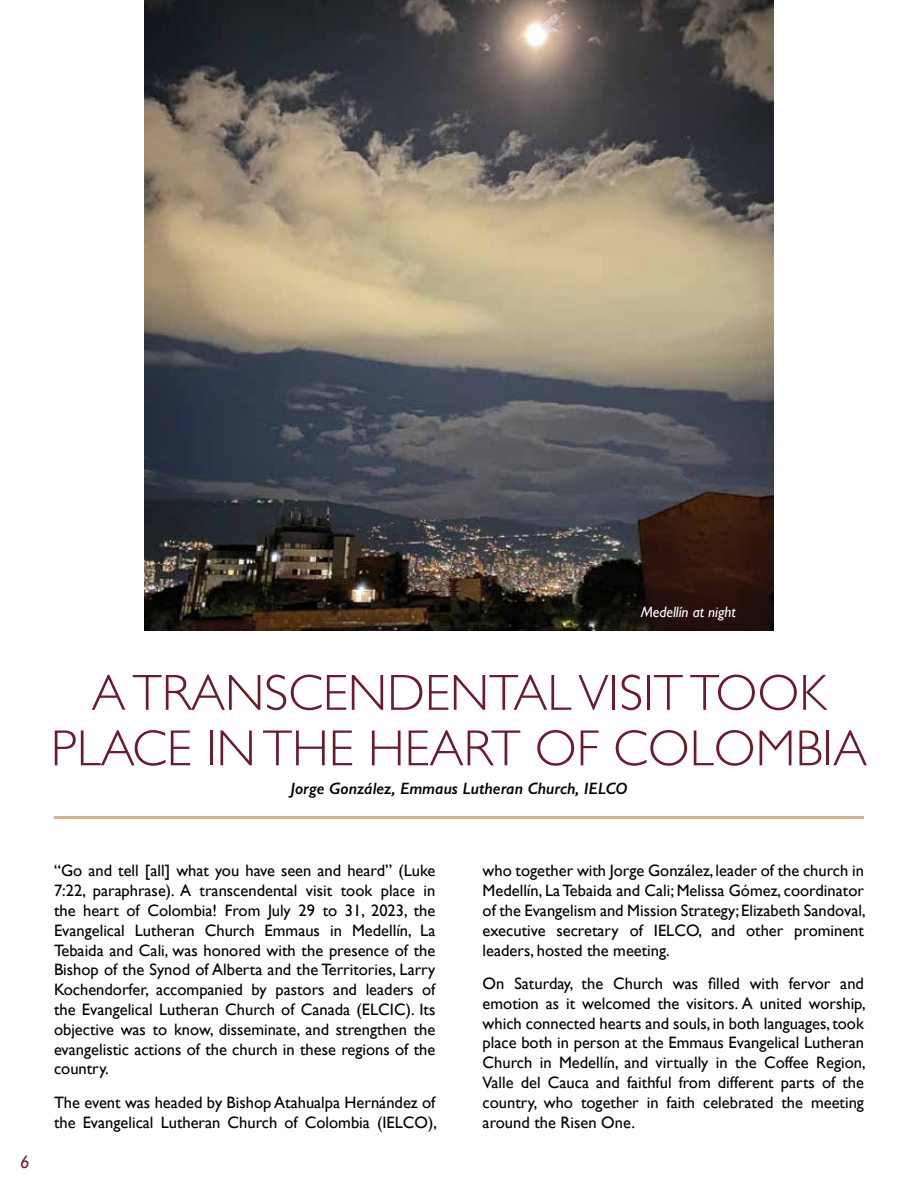
<style>
.page{position:relative;width:918px;height:1188px;background:#fff}
.page>*{position:absolute;margin:0;border:0;box-sizing:border-box;transform-origin:0 0}
.t1{font:300 51px/55.5px "Gill Sans";color:#6c1b28;text-align:center}
.t2{font:italic 18px "Gill Sans";color:#6c1b28}
.t3{font:16.5px/19.8px "Gill Sans";color:#000;text-align:justify}
.t4{font:italic 600 16.5px "Gill Sans";color:#000}
.t5{font:italic 15px "Gill Sans";color:#fff}
</style>
<div class="page">
<img style="left:144px;top:0;width:630px;height:631px">
<hr style="left:56px;top:816px;width:806px;height:3px;background:#d6b18f">
<p class="t5" style="left:641px;top:604px;width:96px">Medellín at night</p>
<h1 class="t1" style="left:51px;top:663px;width:818px">A TRANSCENDENTAL VISIT TOOK<br>PLACE IN THE HEART OF COLOMBIA</h1>
<p class="t4" style="left:290px;top:778px;width:339px">Jorge González, Emmaus Lutheran Church, IELCO</p>
<p class="t2" style="left:20px;top:1151px;width:11px">6</p>
<p class="t3" style="left:54px;top:861px;width:383px">“Go and tell [all] what you have seen and heard” (Luke 7:22, paraphrase). A transcendental visit took place in the heart of Colombia! From July 29 to 31, 2023, the Evangelical Lutheran Church Emmaus in Medellín, La Tebaida and Cali, was honored with the presence of the Bishop of the Synod of Alberta and the Territories, Larry Kochendorfer, accompanied by pastors and leaders of the Evangelical Lutheran Church of Canada (ELCIC). Its objective was to know, disseminate, and strengthen the evangelistic actions of the church in these regions of the country.</p>
<p class="t3" style="left:54px;top:1092px;width:385px">The event was headed by Bishop Atahualpa Hernández of the Evangelical Lutheran Church of Colombia (IELCO),</p>
<p class="t3" style="left:483px;top:861px;width:385px">who together with Jorge González, leader of the church in Medellín, La Tebaida and Cali; Melissa Gómez, coordinator of the Evangelism and Mission Strategy; Elizabeth Sandoval, executive secretary of IELCO, and other prominent leaders, hosted the meeting.</p>
<p class="t3" style="left:483px;top:973px;width:385px">On Saturday, the Church was filled with fervor and emotion as it welcomed the visitors. A united worship, which connected hearts and souls, in both languages, took place both in person at the Emmaus Evangelical Lutheran Church in Medellín, and virtually in the Coffee Region, Valle del Cauca and faithful from different parts of the country, who together in faith celebrated the meeting around the Risen One.</p>
</div>
